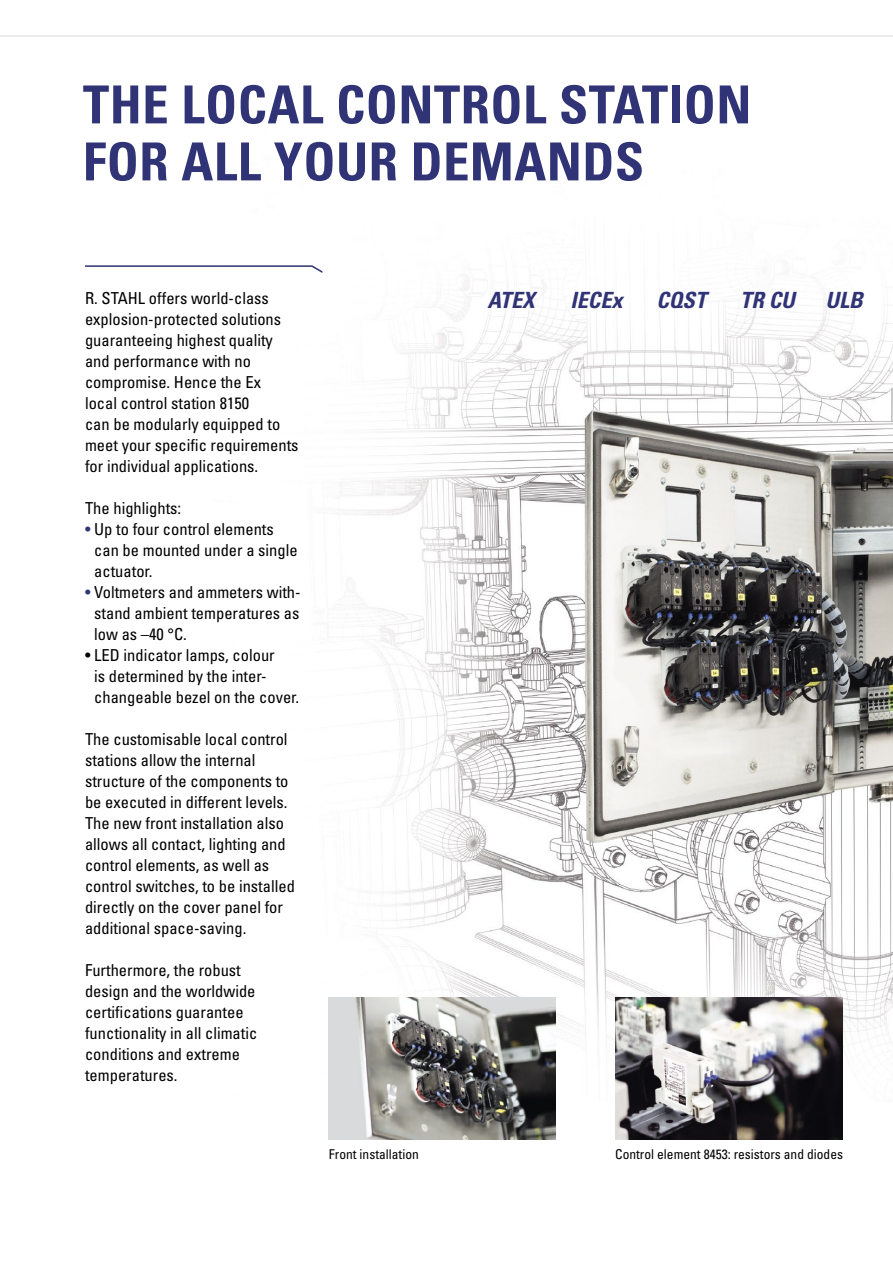
<style>
.page{position:relative;width:893px;height:1263px;background:#fff}
.page>*{position:absolute;margin:0;border:0;box-sizing:border-box;transform-origin:0 0}
.t1{font:700 condensed 52.5px/57px "Univers";letter-spacing:.01em;color:#303375}
.t2{font:italic 700 condensed 22.35px "Univers";color:#303375}
.t3{font:condensed 16.5px/21px "Univers";color:#000}
.t4{font:condensed 13.5px "Univers";color:#000}
.s1{color:#303375}
</style>
<div class="page">
<img style="left:322px;top:271px;width:571px;height:830px">
<hr style="left:0;top:35px;width:893px;height:1px;background:#ebebeb">
<img style="left:329px;top:997px;width:227px;height:142px">
<img style="left:615px;top:997px;width:227px;height:142px">
<svg style="left:85px;top:265px;width:237px;height:8px"></svg>
<h1 class="t1" style="left:83px;top:75px;width:670px">THE LOCAL CONTROL STATION<br>FOR ALL YOUR DEMANDS</h1>
<p class="t3" style="left:85px;top:287px;width:215px">R. STAHL offers world-class explosion-protected solutions guaranteeing highest quality and performance with no compromise. Hence the Ex<br>local control station 8150<br>can be modularly equipped to meet your specific requirements for individual applications.</p>
<p class="t3" style="left:85px;top:497px;width:98px">The highlights:</p>
<p class="t3" style="left:94px;top:518px;width:205px;text-indent:-9px"><span class="s1">•</span> Up to four control elements can be mounted under a single actuator.</p>
<p class="t3" style="left:94px;top:581px;width:208px;text-align:justify;text-indent:-9px"><span class="s1">•</span> Voltmeters and ammeters with&shy;stand ambient temperatures as low as –40 °C.</p>
<p class="t3" style="left:94px;top:644px;width:207px;text-indent:-9px">• LED indicator lamps, colour<br>is determined by the inter&shy;changeable bezel on the cover.</p>
<p class="t3" style="left:85px;top:728px;width:211px">The customisable local control stations allow the internal structure of the components to be executed in different levels.<br>The new front installation also allows all contact, lighting and control elements, as well as control switches, to be installed directly on the cover panel for additional space-saving.</p>
<p class="t3" style="left:85px;top:959px;width:174px">Furthermore, the robust design and the worldwide certifications guarantee functionality in all climatic conditions and extreme temperatures.</p>
<p class="t4" style="left:329px;top:1146px;width:91px">Front installation</p>
<h2 class="t2" style="left:488px;top:287px;width:49px">ATEX</h2>
<h2 class="t2" style="left:570px;top:287px;width:54px">IECEx</h2>
<h2 class="t2" style="left:656px;top:287px;width:51px">CQST</h2>
<h2 class="t2" style="left:740px;top:287px;width:56px">TR CU</h2>
<h2 class="t2" style="left:825px;top:287px;width:39px">ULB</h2>
<p class="t4" style="left:615px;top:1146px;width:229px">Control element 8453: resistors and diodes</p>
</div>
